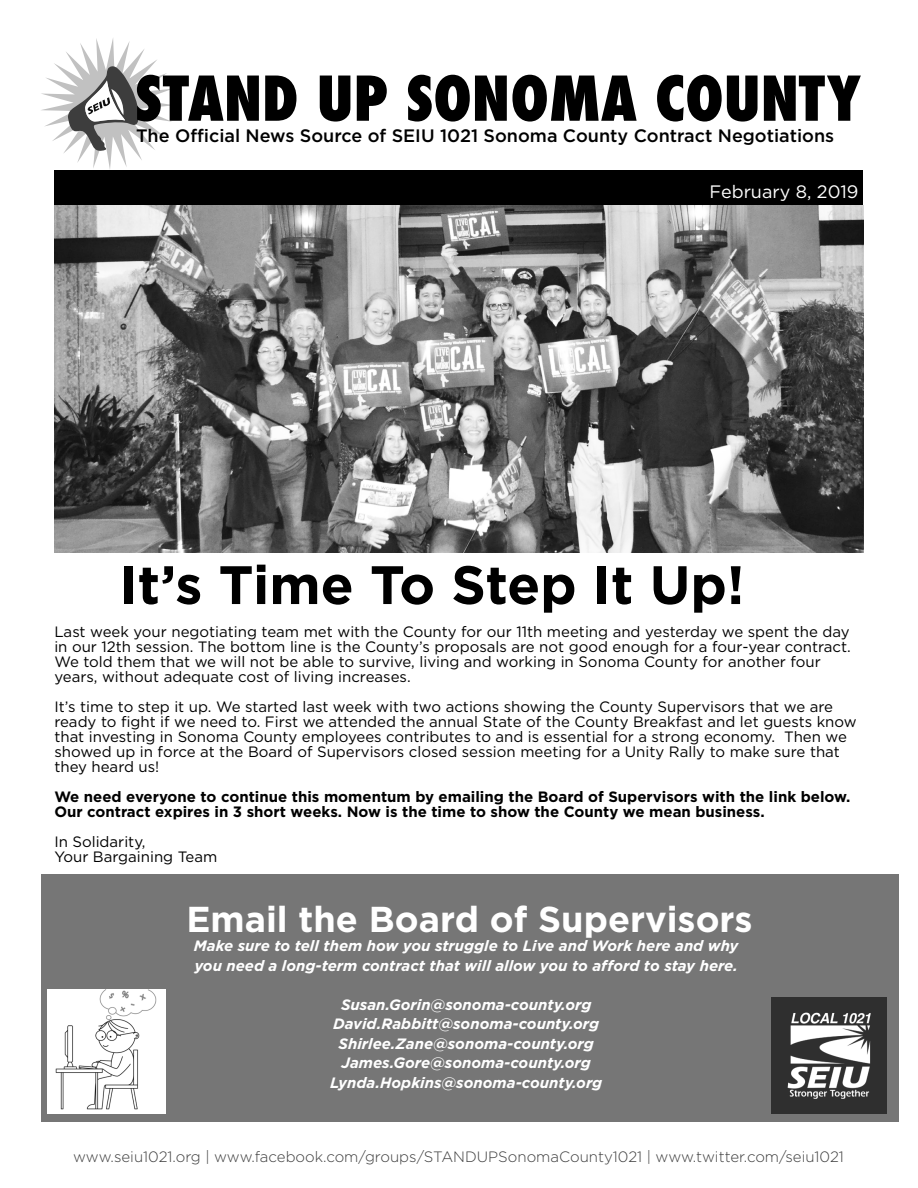
<style>
.page{position:relative;width:918px;height:1188px;background:#fff}
.page>*{position:absolute;margin:0;border:0;box-sizing:border-box;transform-origin:0 0}
.t1{font:800 condensed 60px "Futura";color:#000}
.t2{font:700 54px "Gotham HTF";color:#000}
.t3{font:700 36px "Gotham HTF";color:#fff}
.t4{font:500 18px "Gotham HTF";color:#000}
.t5{font:18px "Gotham HTF";color:#fff}
.t6{font:15px/15px "Gotham HTF";color:#000}
.t7{font:italic 700 15px/19.5px "Gotham HTF";color:#fff}
.t8{font:700 15px/15px "Gotham HTF";color:#000}
.t9{font:300 15px "Gotham HTF";color:#3d3d3d}
</style>
<div class="page">
<svg style="left:41px;top:38px;width:133px;height:131px"></svg>
<div style="left:55px;top:170px;width:808px;height:35px;background:#000"></div>
<div style="left:41px;top:875px;width:857px;height:247px;background:#767676"></div>
<img style="left:54px;top:205px;width:810px;height:347px">
<img style="left:48px;top:989px;width:118px;height:125px">
<img style="left:771px;top:998px;width:116px;height:115px">
<p class="t1" style="left:135px;top:58px;width:727px">STAND UP SONOMA COUNTY</p>
<p class="t4" style="left:136px;top:125px;width:700px">The Official News Source of SEIU 1021 Sonoma County Contract Negotiations</p>
<p class="t5" style="left:710px;top:182px;width:151px">February 8, 2019</p>
<p class="t2" style="left:120px;top:554px;width:626px">It’s Time To Step It Up!</p>
<p class="t6" style="left:54px;top:624px;width:798px">Last week your negotiating team met with the County for our 11th meeting and yesterday we spent the day in our 12th session. The bottom line is the County’s proposals are not good enough for a four-year contract.<br>We told them that we will not be able to survive, living and working in Sonoma County for another four years, without adequate cost of living increases.</p>
<p class="t6" style="left:54px;top:699px;width:804px">It’s time to step it up. We started last week with two actions showing the County Supervisors that we are ready to fight if we need to. First we attended the annual State of the County Breakfast and let guests know that investing in Sonoma County employees contributes to and is essential for a strong economy. Then we showed up in force at the Board of Supervisors closed session meeting for a Unity Rally to make sure that they heard us!</p>
<p class="t8" style="left:54px;top:789px;width:797px">We need everyone to continue this momentum by emailing the Board of Supervisors with the link below.<br>Our contract expires in 3 short weeks. Now is the time to show the County we mean business.</p>
<p class="t6" style="left:54px;top:834px;width:93px">In Solidarity,</p>
<p class="t6" style="left:54px;top:849px;width:164px">Your Bargaining Team</p>
<h3 class="t3" style="left:186px;top:898px;width:568px">Email the Board of Supervisors</h3>
<p class="t7" style="left:194px;top:936px;width:546px">Make sure to tell them how you struggle to Live and Work here and why you need a long-term contract that will allow you to afford to stay here.</p>
<p class="t7" style="left:330px;top:994px;width:274px;text-align:center">Susan.Gorin@sonoma-county.org David.Rabbitt@sonoma-county.org Shirlee.Zane@sonoma-county.org James.Gore@sonoma-county.org Lynda.Hopkins@sonoma-county.org</p>
<p class="t9" style="left:73px;top:1148px;width:772px">www.seiu1021.org | www.facebook.com/groups/STANDUPSonomaCounty1021 | www.twitter.com/seiu1021</p>
</div>
